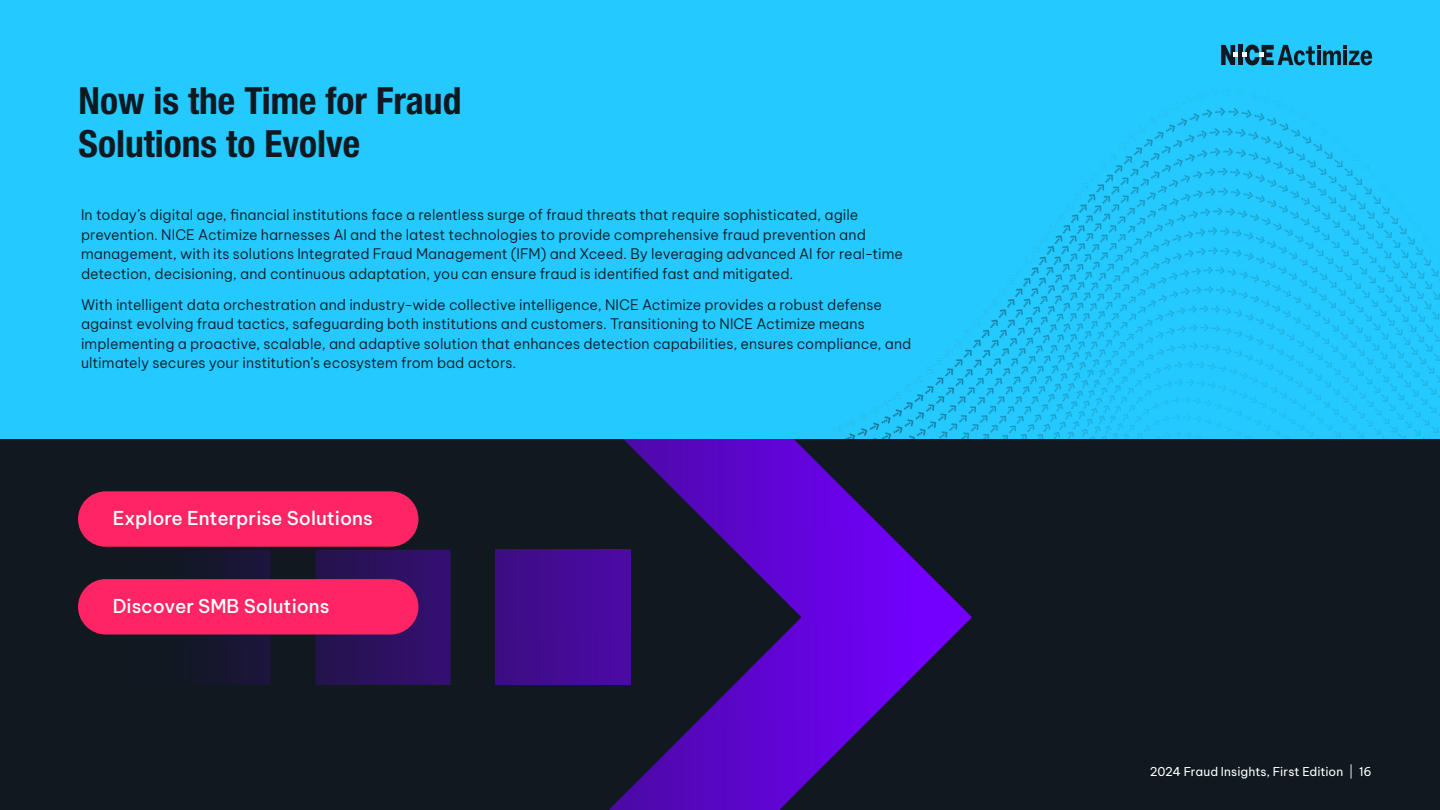
<style>
.page{position:relative;width:1440px;height:810px;background:#fff}
.page>*{position:absolute;margin:0;border:0;box-sizing:border-box;transform-origin:0 0}
.t1{font:700 condensed 37.5px/42.8px "Helvetica Neue LT Pro";color:#101820}
.t2{font:500 18.75px "Be Vietnam Pro";color:#fff}
.t3{font:300 14.25px/19.5px "Be Vietnam Pro";color:#101820}
.t4{font:12px "Be Vietnam Pro";color:#fff}
.s1{font-weight:300}
</style>
<div class="page">
<div style="left:0;top:439px;width:1440px;height:371px;background:#101820"></div>
<svg style="left:546px;top:439px;width:426px;height:371px"></svg>
<div style="left:496px;top:550px;width:135px;height:135px;background:linear-gradient(to right,#3b0e80,#4c09a8)"></div>
<div style="left:315px;top:550px;width:136px;height:135px;background:linear-gradient(to right,#26144b,#360f72)"></div>
<div style="left:135px;top:550px;width:135px;height:135px;background:linear-gradient(to right,#10191c,#1f153b)"></div>
<div style="left:0;top:0;width:1440px;height:439px;background:#23c9ff"></div>
<svg style="left:1221px;top:45px;width:151px;height:20px"></svg>
<div style="left:78px;top:491px;width:340px;height:56px;background:#ff2463;border-radius:28px"></div>
<div style="left:78px;top:579px;width:340px;height:55px;background:#ff2463;border-radius:28px"></div>
<img style="left:833px;top:88px;width:607px;height:351px">
<h1 class="t1" style="left:79px;top:79px;width:384px">Now is the Time for Fraud<br>Solutions to Evolve</h1>
<p class="t3" style="left:81px;top:204px;width:824px">In today’s digital age, financial institutions face a relentless surge of fraud threats that require sophisticated, agile prevention. NICE Actimize harnesses AI and the latest technologies to provide comprehensive fraud prevention and management, with its solutions Integrated Fraud Management (IFM) and Xceed. By leveraging advanced AI for real-time detection, decisioning, and continuous adaptation, you can ensure fraud is identified fast and mitigated.</p>
<p class="t3" style="left:81px;top:293px;width:832px">With intelligent data orchestration and industry-wide collective intelligence, NICE Actimize provides a robust defense against evolving fraud tactics, safeguarding both institutions and customers. Transitioning to NICE Actimize means implementing a proactive, scalable, and adaptive solution that enhances detection capabilities, ensures compliance, and ultimately secures your institution’s ecosystem from bad actors.</p>
<h2 class="t2" style="left:113px;top:502px;width:262px">Explore Enterprise Solutions</h2>
<h2 class="t2" style="left:113px;top:590px;width:218px">Discover SMB Solutions</h2>
<p class="t4" style="left:1150px;top:761px;width:223px">2024 Fraud Insights, First Edition <span class="s1">|</span> 16</p>
</div>
